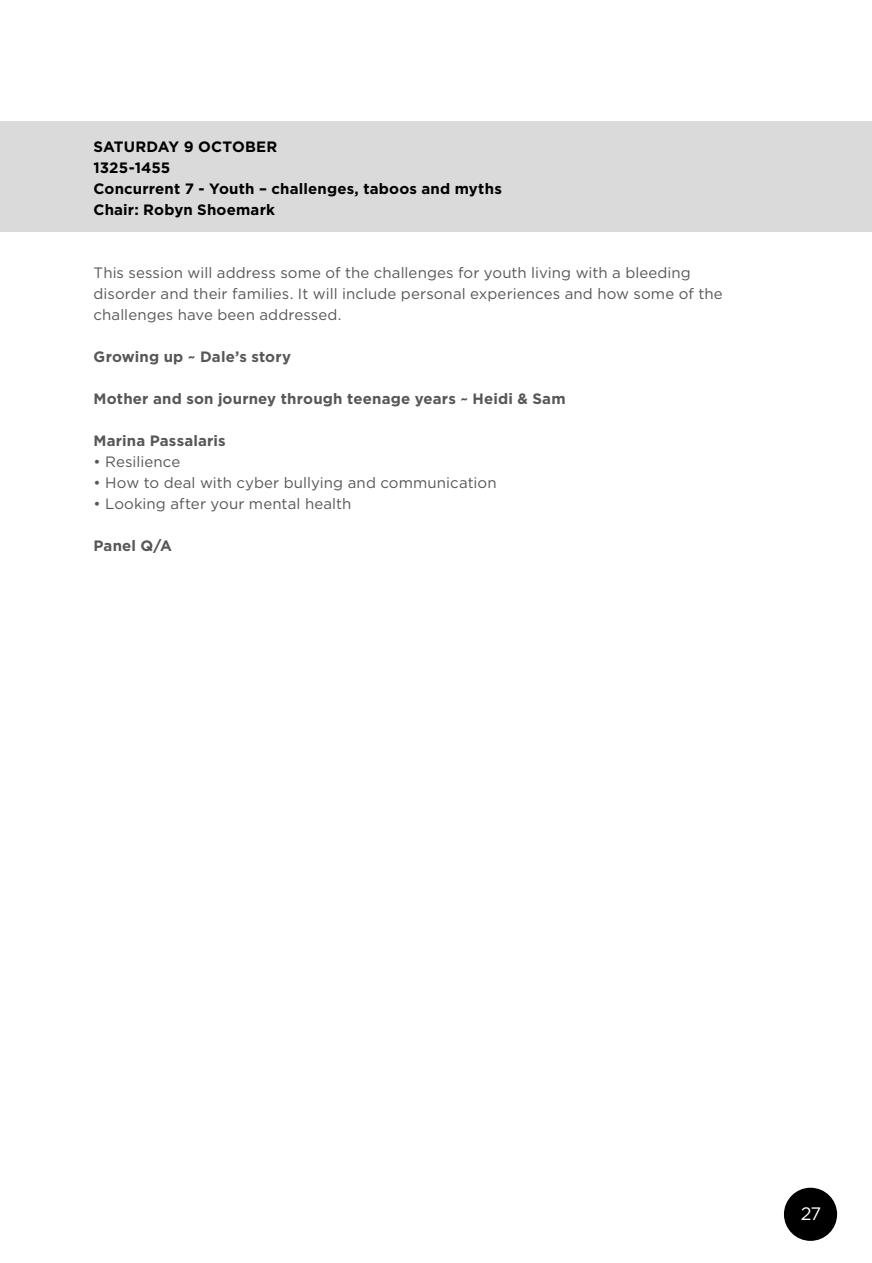
<style>
.page{position:relative;width:872px;height:1263px;background:#fff}
.page>*{position:absolute;margin:0;border:0;box-sizing:border-box;transform-origin:0 0}
.t1{font:18px "Gotham";color:#fff}
.t2{font:15px/21px "Gotham";letter-spacing:.005em;color:#575756}
.t3{font:700 15px "Gotham";letter-spacing:.01em;color:#575756}
.t4{font:700 15px/21px "Gotham";letter-spacing:.01em;color:#000}
</style>
<div class="page">
<div style="left:784px;top:1188px;width:53px;height:53px;background:#000;border-radius:50%"></div>
<div style="left:0;top:121px;width:872px;height:111px;background:#dadada"></div>
<p class="t4" style="left:94px;top:136px;width:410px">SATURDAY 9 OCTOBER<br>1325-1455<br>Concurrent 7 - Youth – challenges, taboos and myths<br>Chair: Robyn Shoemark</p>
<p class="t2" style="left:94px;top:262px;width:630px">This session will address some of the challenges for youth living with a bleeding disorder and their families. It will include personal experiences and how some of the challenges have been addressed.</p>
<p class="t3" style="left:94px;top:348px;width:199px">Growing up ~ Dale’s story</p>
<p class="t3" style="left:94px;top:390px;width:473px">Mother and son journey through teenage years ~ Heidi &amp; Sam</p>
<p class="t3" style="left:94px;top:432px;width:134px">Marina Passalaris</p>
<p class="t2" style="left:94px;top:451px;width:88px">• Resilience</p>
<p class="t2" style="left:94px;top:472px;width:404px">• How to deal with cyber bullying and communication</p>
<p class="t2" style="left:94px;top:493px;width:259px">• Looking after your mental health</p>
<p class="t3" style="left:94px;top:537px;width:80px">Panel Q/A</p>
<p class="t1" style="left:800px;top:1203px;width:22px">27</p>
</div>
